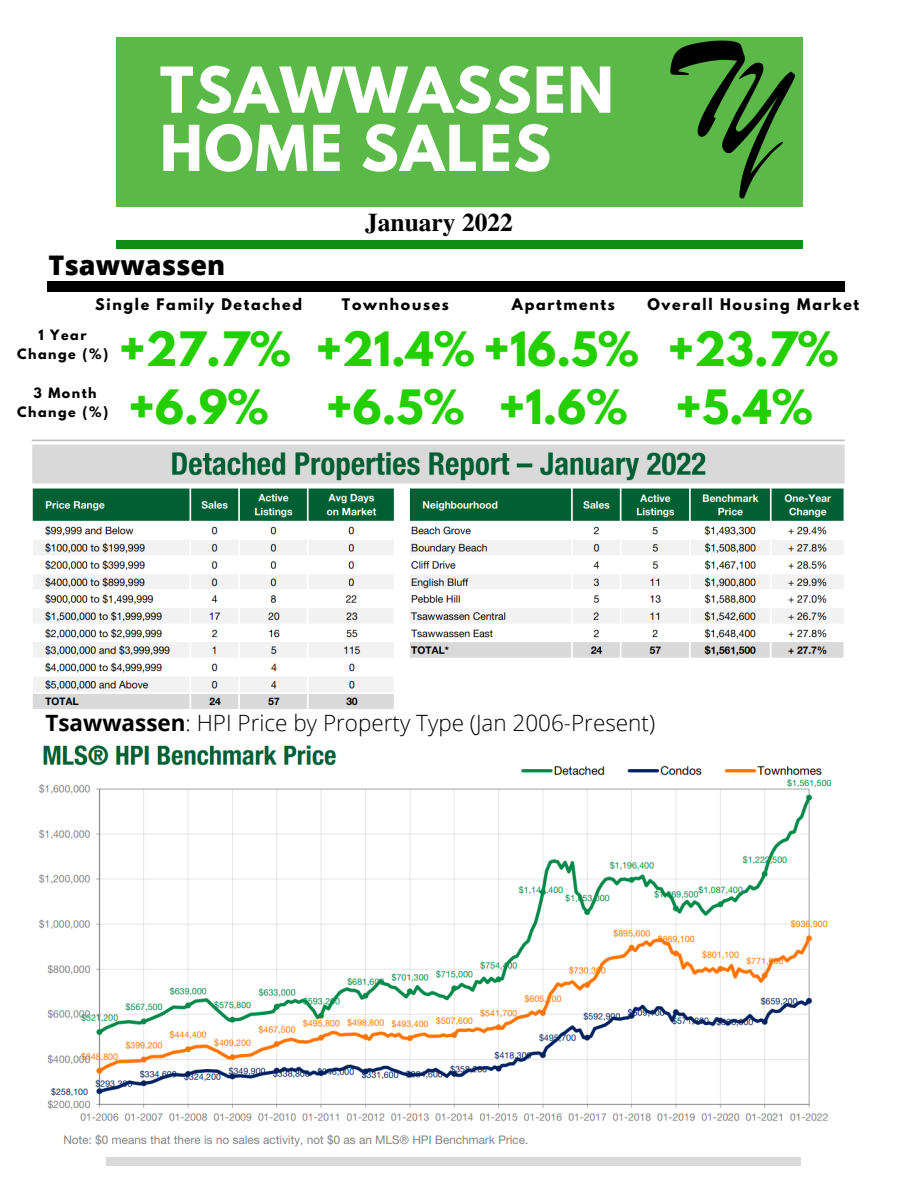
<style>
.page{position:relative;width:918px;height:1188px;background:#fff}
.page>*{position:absolute;margin:0;border:0;box-sizing:border-box;transform-origin:0 0}
.t1{font:700 56.1px/58.2px "League Spartan";letter-spacing:.03em;color:#fff}
.t2{font:700 42px "League Spartan";color:#24cf00}
.t3{font:800 27px "Open Sans";color:#000}
.t4{font:700 25.5px "Te X Gyre Termes";color:#000}
.t5{font:300 22.5px "Open Sans";color:#000}
.t6{font:700 14.25px "League Spartan";letter-spacing:.12em;color:#000}
.t7{font:700 12.75px "League Spartan";letter-spacing:.12em;color:#000}
.s1{font-weight:700}
</style>
<div class="page">
<div style="left:107px;top:1158px;width:694px;height:8px;background:#d9d9d9"></div>
<div style="left:116px;top:240px;width:686px;height:8px;background:#108d15"></div>
<div style="left:116px;top:38px;width:686px;height:169px;background:#5bba47"></div>
<img style="left:670px;top:40px;width:126px;height:159px">
<div style="left:47px;top:281px;width:798px;height:10px;background:#000"></div>
<img style="left:39px;top:745px;width:792px;height:402px">
<img style="left:31px;top:439px;width:814px;height:270px">
<p class="t1" style="left:160px;top:68px;width:455px">TSAWWASSEN<br>HOME SALES</p>
<p class="t4" style="left:365px;top:202px;width:149px">January 2022</p>
<p class="t3" style="left:49px;top:246px;width:178px">Tsawwassen</p>
<p class="t6" style="left:95px;top:298px;width:208px">Single Family Detached</p>
<p class="t6" style="left:342px;top:298px;width:108px">Townhouses</p>
<p class="t6" style="left:512px;top:298px;width:104px">Apartments</p>
<p class="t6" style="left:648px;top:298px;width:213px">Overall Housing Market</p>
<p class="t2" style="left:119px;top:328px;width:173px">+27.7%</p>
<p class="t2" style="left:129px;top:387px;width:142px">+6.9%</p>
<p class="t7" style="left:39px;top:329px;width:50px">1 Year</p>
<p class="t7" style="left:17px;top:348px;width:93px">Change (%)</p>
<p class="t7" style="left:34px;top:387px;width:65px">3 Month</p>
<p class="t7" style="left:17px;top:406px;width:93px">Change (%)</p>
<p class="t2" style="left:316px;top:328px;width:325px">+21.4% +16.5%</p>
<p class="t2" style="left:326px;top:387px;width:140px">+6.5%</p>
<p class="t2" style="left:499px;top:387px;width:130px">+1.6%</p>
<p class="t2" style="left:668px;top:328px;width:172px">+23.7%</p>
<p class="t2" style="left:676px;top:387px;width:139px">+5.4%</p>
<p class="t5" style="left:45px;top:707px;width:611px"><span class="s1">Tsawwassen</span>: HPI Price by Property Type (Jan 2006-Present)</p>
</div>
